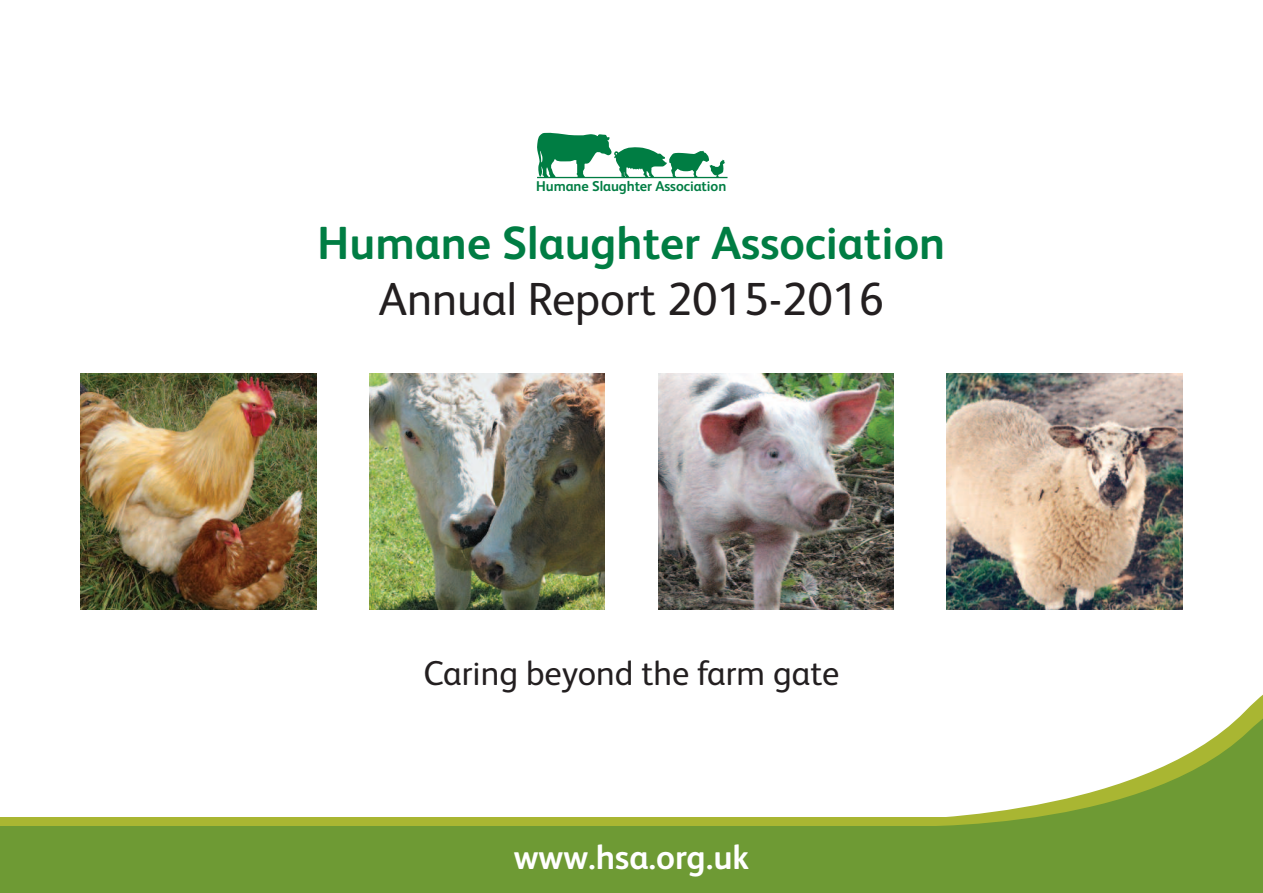
<style>
.page{position:relative;width:1263px;height:893px;background:#fff}
.page>*{position:absolute;margin:0;border:0;box-sizing:border-box;transform-origin:0 0}
.t1{font:700 46.5px "FS Albert";color:#007d43}
.t2{font:46.5px "FS Albert";color:#231f20}
.t3{font:34.5px "FS Albert";color:#231f20}
.t4{font:700 34.5px "FS Albert";color:#fff}
.t5{font:700 14.25px "FS Albert";letter-spacing:-.005em;color:#007d43}
</style>
<div class="page">
<img style="left:80px;top:374px;width:236px;height:236px">
<img style="left:369px;top:374px;width:236px;height:236px">
<img style="left:658px;top:374px;width:236px;height:236px">
<img style="left:947px;top:374px;width:236px;height:236px">
<svg style="left:537px;top:133px;width:190px;height:45px"></svg>
<div style="left:0;top:817px;width:1263px;height:48px;background:#a9b632"></div>
<svg style="left:941px;top:694px;width:322px;height:132px"></svg>
<div style="left:0;top:826px;width:1263px;height:67px;background:#6e9a34"></div>
<p class="t5" style="left:536px;top:181px;width:192px">Humane Slaughter Association</p>
<p class="t1" style="left:318px;top:227px;width:629px">Humane Slaughter Association</p>
<p class="t2" style="left:379px;top:283px;width:507px">Annual Report 2015-2016</p>
<p class="t3" style="left:424px;top:661px;width:417px">Caring beyond the farm gate</p>
<p class="t4" style="left:514px;top:845px;width:237px">www.hsa.org.uk</p>
</div>
